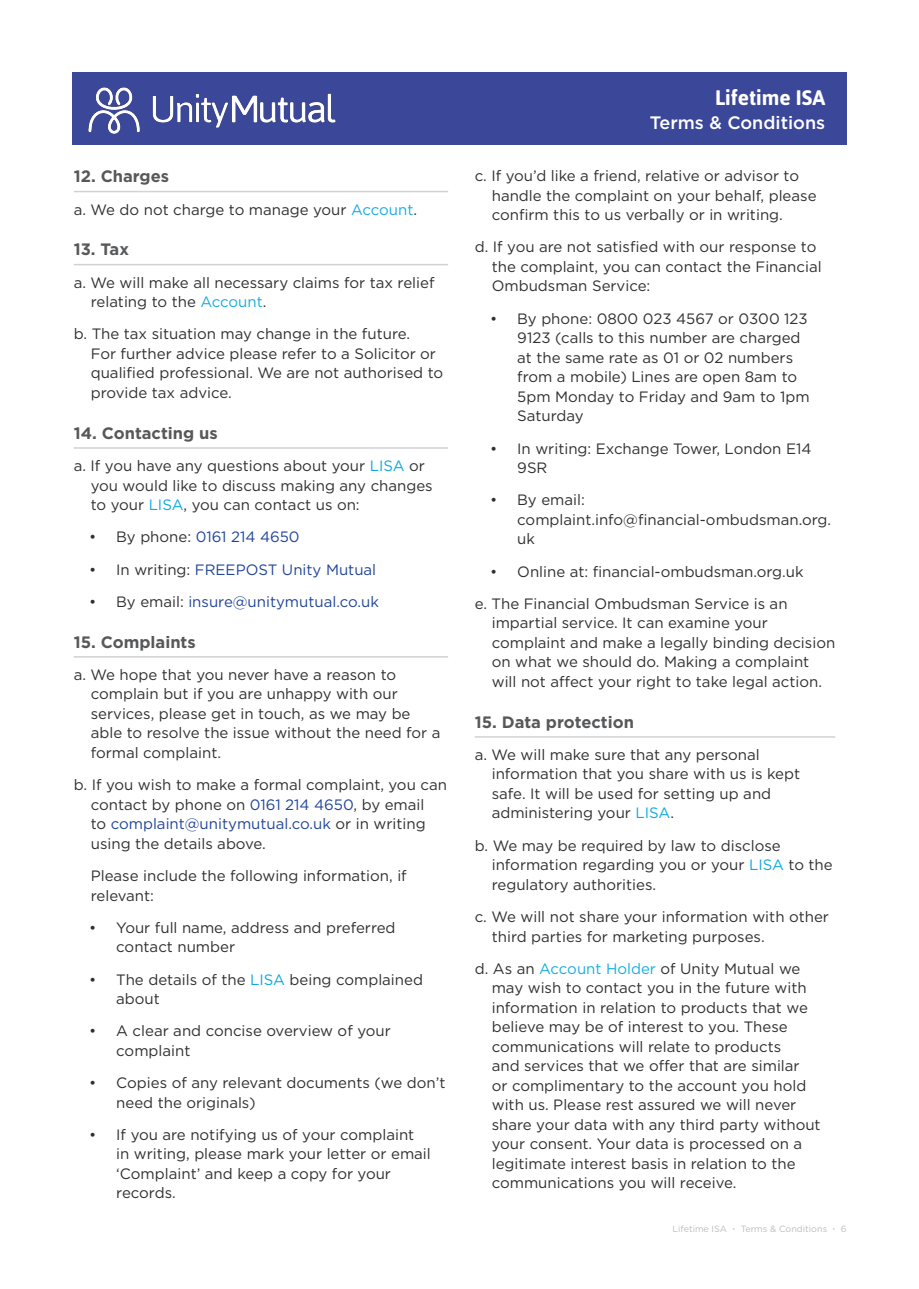
<style>
.page{position:relative;width:919px;height:1289px;background:#fff}
.page>*{position:absolute;margin:0;border:0;box-sizing:border-box;transform-origin:0 0}
.t1{font:700 21px "Asap";color:#fff}
.t2{font:500 18px "Gotham";color:#fff}
.Body_Title_w_line_break{font:700 16.5px "Gotham";color:#57585a}
.Body_Indented{font:15px/19.5px "Gotham";color:#312f30}
.t3{font:15px "Gotham";color:#214599}
.t4{font:9px "Gotham";color:#bcbdc0}
.s1{color:#18ade2}
.s2{color:#0ca9e0}
.s3{color:#312f30}
.s4{color:#214599}
.s5{font-size:6px}
</style>
<div class="page">
<div style="left:72px;top:72px;width:774px;height:73px;background:#3b4798"></div>
<img style="left:88px;top:87px;width:248px;height:47px">
<hr style="left:74px;top:191px;width:374px;height:1px;background:#d1d2d4">
<hr style="left:74px;top:264px;width:374px;height:1px;background:#d1d2d4">
<hr style="left:74px;top:447px;width:374px;height:2px;background:#d1d2d4">
<hr style="left:74px;top:656px;width:374px;height:1px;background:#d1d2d4">
<hr style="left:474px;top:736px;width:361px;height:1px;background:#d1d2d4">
<p class="Body_Title_w_line_break" style="left:74px;top:165px;width:97px">12. Charges</p>
<p class="Body_Indented" style="left:74px;top:199px;width:345px">a. We do not charge to manage your <span class="s1">Account</span>.</p>
<p class="Body_Title_w_line_break" style="left:74px;top:238px;width:57px">13. Tax</p>
<p class="Body_Indented" style="left:91px;top:272px;width:345px;text-indent:-17px">a. We will make all necessary claims for tax relief relating to the <span class="s1">Account</span>.</p>
<p class="Body_Indented" style="left:91px;top:324px;width:354px;text-indent:-17px">b. The tax situation may change in the future.<br>For further advice please refer to a Solicitor or qualified professional. We are not authorised to provide tax advice.</p>
<p class="Body_Title_w_line_break" style="left:74px;top:422px;width:146px">14. Contacting us</p>
<p class="Body_Indented" style="left:91px;top:455px;width:343px;text-indent:-17px">a. If you have any questions about your <span class="s2">LISA</span> or you would like to discuss making any changes to your <span class="s2">LISA</span>, you can contact us on:</p>
<p class="t3" style="left:89px;top:527px;width:212px"><span class="s3">• By phone:</span> 0161 214 4650</p>
<p class="t3" style="left:89px;top:559px;width:288px"><span class="s3">• In writing:</span> FREEPOST Unity Mutual</p>
<p class="t3" style="left:89px;top:592px;width:291px"><span class="s3">• By email:</span> insure@unitymutual.co.uk</p>
<p class="Body_Title_w_line_break" style="left:74px;top:631px;width:123px">15. Complaints</p>
<p class="Body_Indented" style="left:91px;top:664px;width:351px;text-indent:-17px">a. We hope that you never have a reason to complain but if you are unhappy with our services, please get in touch, as we may be able to resolve the issue without the need for a formal complaint.</p>
<p class="Body_Indented" style="left:91px;top:774px;width:357px;text-indent:-17px">b. If you wish to make a formal complaint, you can contact by phone on <span class="s4">0161 214 4650</span>, by email<br>to <span class="s4">complaint@unitymutual.co.uk</span> or in writing using the details above.</p>
<p class="Body_Indented" style="left:91px;top:865px;width:317px">Please include the following information, if relevant:</p>
<p class="Body_Indented" style="left:116px;top:917px;width:281px;text-indent:-27px">• Your full name, address and preferred contact number</p>
<p class="Body_Indented" style="left:116px;top:969px;width:308px;text-indent:-27px">• The details of the <span class="s2">LISA</span> being complained about</p>
<p class="Body_Indented" style="left:116px;top:1020px;width:276px;text-indent:-27px">• A clear and concise overview of your complaint</p>
<p class="Body_Indented" style="left:116px;top:1072px;width:330px;text-indent:-27px">• Copies of any relevant documents (we don’t need the originals)</p>
<p class="Body_Indented" style="left:116px;top:1124px;width:316px;text-indent:-27px">• If you are notifying us of your complaint in writing, please mark your letter or email ‘Complaint’ and keep a copy for your records.</p>
<h1 class="t1" style="left:715px;top:83px;width:112px">Lifetime ISA</h1>
<p class="t2" style="left:650px;top:111px;width:177px">Terms &amp; Conditions</p>
<p class="Body_Indented" style="left:491px;top:166px;width:326px;text-indent:-17px">c. If you’d like a friend, relative or advisor to handle the complaint on your behalf, please confirm this to us verbally or in writing.</p>
<p class="Body_Indented" style="left:491px;top:237px;width:331px;text-indent:-17px">d. If you are not satisfied with our response to the complaint, you can contact the Financial<br>Ombudsman Service:</p>
<p class="Body_Indented" style="left:517px;top:308px;width:294px;text-indent:-27px">• By phone: 0800 023 4567 or 0300 123<br>9123 (calls to this number are charged at the same rate as 01 or 02 numbers from a mobile) Lines are open 8am to<br>5pm Monday to Friday and 9am to 1pm<br>Saturday</p>
<p class="Body_Indented" style="left:517px;top:438px;width:296px;text-indent:-27px">• In writing: Exchange Tower, London E14<br>9SR</p>
<p class="Body_Indented" style="left:517px;top:490px;width:315px;text-indent:-27px">• By email: complaint.info@financial-ombudsman.org. uk</p>
<p class="Body_Indented" style="left:490px;top:561px;width:315px">• Online at: financial-ombudsman.org.uk</p>
<p class="Body_Indented" style="left:491px;top:593px;width:345px;text-indent:-17px">e. The Financial Ombudsman Service is an impartial service. It can examine your complaint and make a legally binding decision on what we should do. Making a complaint will not affect your right to take legal action.</p>
<p class="Body_Title_w_line_break" style="left:474px;top:711px;width:161px">15. Data protection</p>
<p class="Body_Indented" style="left:491px;top:744px;width:310px;text-indent:-17px">a. We will make sure that any personal information that you share with us is kept safe. It will be used for setting up and administering your <span class="s2">LISA</span>.</p>
<p class="Body_Indented" style="left:491px;top:835px;width:342px;text-indent:-17px">b. We may be required by law to disclose information regarding you or your <span class="s2">LISA</span> to the regulatory authorities.</p>
<p class="Body_Indented" style="left:491px;top:906px;width:339px;text-indent:-17px">c. We will not share your information with other third parties for marketing purposes.</p>
<p class="Body_Indented" style="left:491px;top:958px;width:330px;text-indent:-17px">d. As an <span class="s1">Account Holder</span> of Unity Mutual we may wish to contact you in the future with information in relation to products that we believe may be of interest to you. These communications will relate to products<br>and services that we offer that are similar<br>or complimentary to the account you hold with us. Please rest assured we will never share your data with any third party without your consent. Your data is processed on a legitimate interest basis in relation to the communications you will receive.</p>
<p class="t4" style="left:672px;top:1223px;width:175px">Lifetime ISA <span class="s5">•</span> Terms &amp; Conditions <span class="s5">•</span> 6</p>
</div>
